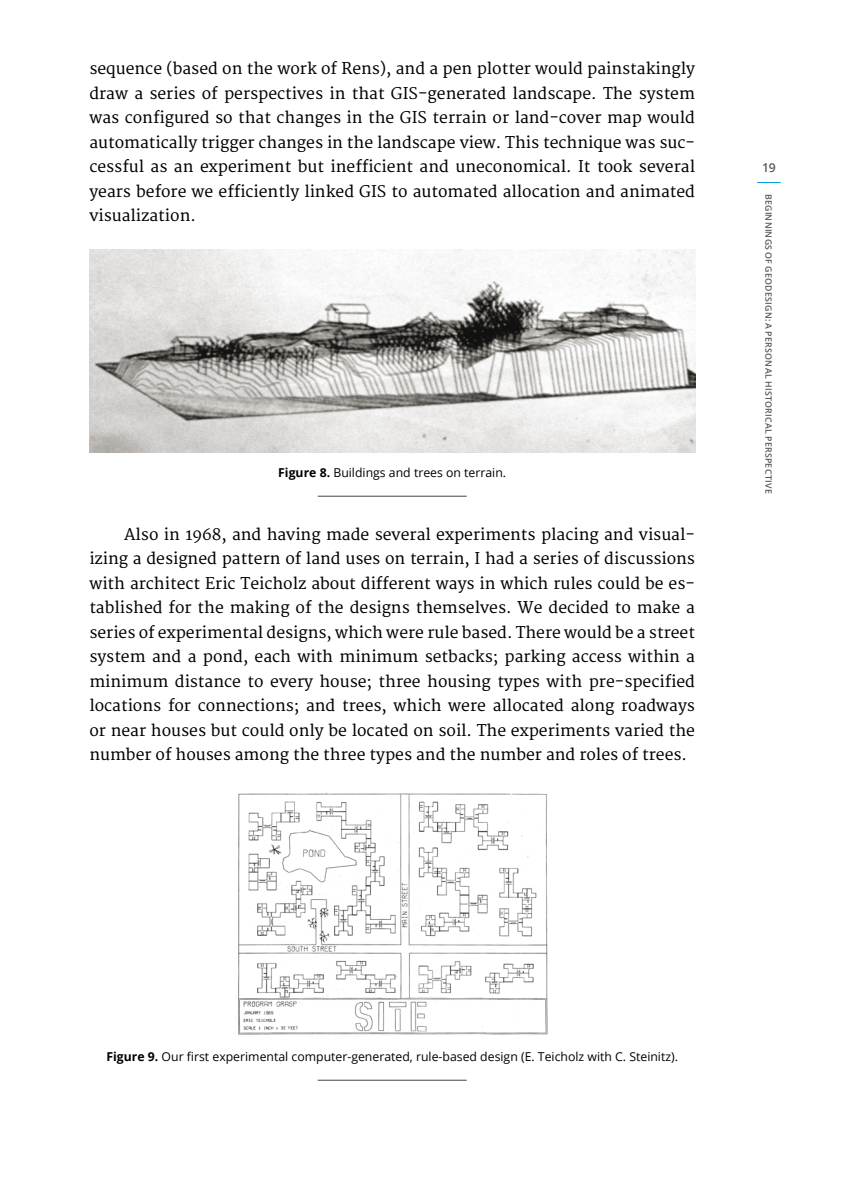
<style>
.page{position:relative;width:844px;height:1191px;background:#fff}
.page>*{position:absolute;margin:0;border:0;box-sizing:border-box;transform-origin:0 0}
.t1{font:15.75px/24.5px "Merriweather";color:#000;text-align:justify}
.t2{font:12.25px "Open Sans";color:#000}
.t3{font:600 12.25px "Open Sans";color:#58585a}
.t4{font:600 8.75px "Open Sans";letter-spacing:.03em;color:#58585a}
.s1{font-weight:700}
</style>
<div class="page">
<svg style="left:757px;top:182px;width:23px;height:1px"></svg>
<img style="left:89px;top:250px;width:605px;height:203px">
<hr style="left:317px;top:496px;width:149px;height:1px;background:#444447">
<img style="left:238px;top:793px;width:313px;height:244px">
<hr style="left:317px;top:1080px;width:149px;height:1px;background:#444447">
<p class="t1" style="left:89px;top:57px;width:607px">sequence (based on the work of Rens), and a pen plotter would painstakingly draw a series of perspectives in that GIS-generated landscape. The system was configured so that changes in the GIS terrain or land-cover map would automatically trigger changes in the landscape view. This technique was suc&shy;cessful as an experiment but inefficient and uneconomical. It took several years before we efficiently linked GIS to automated allocation and animated visualization.</p>
<p class="t2" style="left:278px;top:464px;width:229px"><span class="s1">Figure 8.</span> Buildings and trees on terrain.</p>
<p class="t1" style="left:89px;top:522px;width:607px;text-indent:35px">Also in 1968, and having made several experiments placing and visual&shy;izing a designed pattern of land uses on terrain, I had a series of discussions with architect Eric Teicholz about different ways in which rules could be es&shy;tablished for the making of the designs themselves. We decided to make a series of experimental designs, which were rule based. There would be a street system and a pond, each with minimum setbacks; parking access within a minimum distance to every house; three housing types with pre-specified locations for connections; and trees, which were allocated along roadways or near houses but could only be located on soil. The experiments varied the number of houses among the three types and the number and roles of trees.</p>
<p class="t3" style="left:761px;top:159px;width:15px">19</p>
<p class="t4" style="left:774px;top:194px;width:301px;rotate:90deg">BEGINNINGS OF GEODESIGN: A PERSONAL HISTORICAL PERSPECTIVE</p>
<p class="t2" style="left:106px;top:1048px;width:573px"><span class="s1">Figure 9.</span> Our first experimental computer-generated, rule-based design (E. Teicholz with C. Steinitz).</p>
</div>
